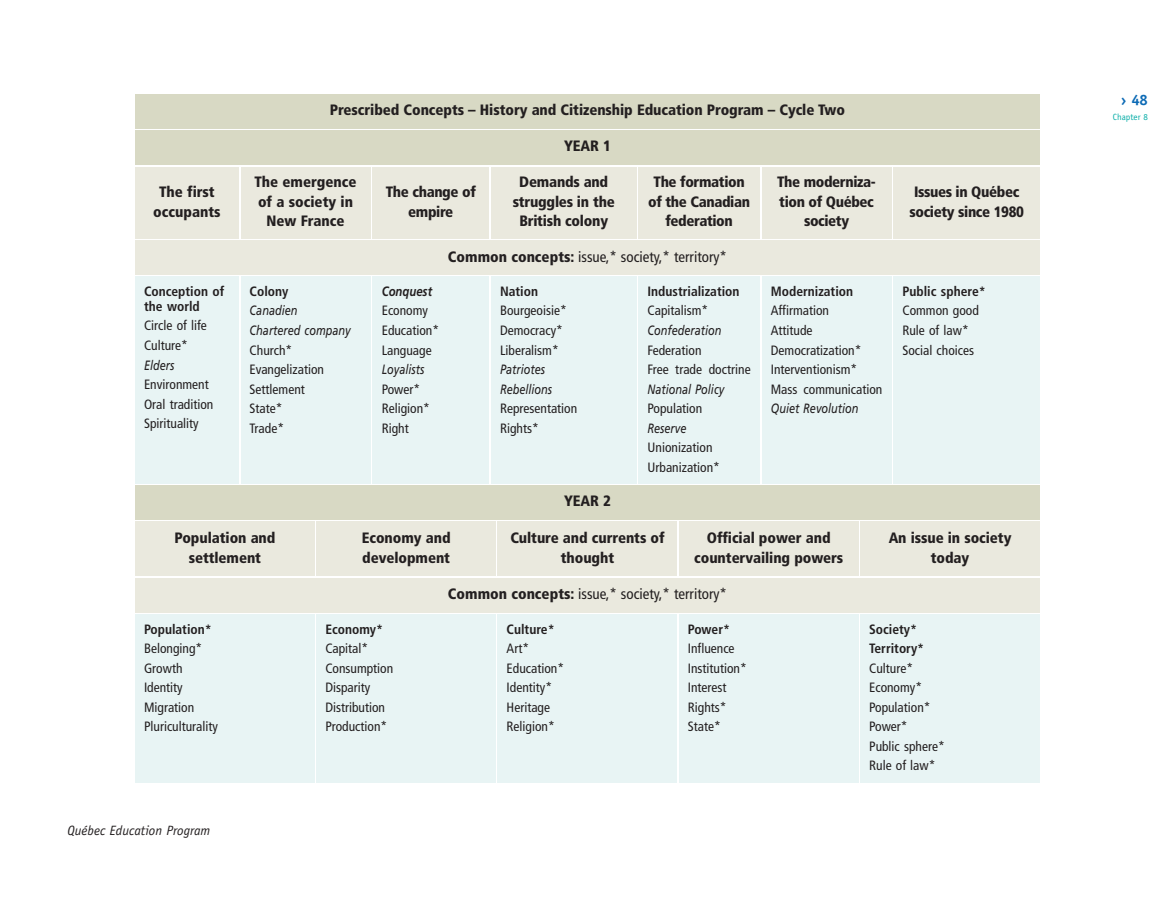
<style>
.page{position:relative;width:1175px;height:905px;background:#fff}
.page>*{position:absolute;margin:0;border:0;box-sizing:border-box;transform-origin:0 0}
.t1{font:900 condensed 15px/19.5px "Frutiger";letter-spacing:-.005em;color:#231f20;text-align:center}
.t2{font:900 condensed 15px/19.5px "Frutiger";letter-spacing:-.025em;color:#231f20;text-align:center}
.t3{font:condensed 15px "Frutiger";color:#231f20}
.t4{font:700 15px "Officina Sans";color:#0c6ab5}
.t5{font:condensed 13.5px/19.5px "Frutiger";color:#231f20}
.t6{font:700 condensed 13.5px/15px "Frutiger";color:#231f20}
.t7{font:italic 13.5px/19.5px "Frutiger";color:#231f20;scale:.81 1}
.t8{font:italic 13.5px "Officina Sans";color:#231f20}
.t9{font:italic 700 13.5px "Frutiger";color:#231f20;scale:.84 1}
.t10{font:9px "Officina Sans";color:#07ada7}
.s1{font-weight:900}
</style>
<div class="page">
<div style="left:135px;top:94px;width:905px;height:35px;background:#d8d9c4"></div>
<div style="left:135px;top:131px;width:905px;height:34px;background:#d8d9c4"></div>
<div style="left:135px;top:167px;width:104px;height:72px;background:#eae9de"></div>
<div style="left:135px;top:240px;width:905px;height:35px;background:#eae9de"></div>
<div style="left:241px;top:167px;width:129px;height:72px;background:#eae9de"></div>
<div style="left:373px;top:167px;width:116px;height:72px;background:#eae9de"></div>
<div style="left:491px;top:167px;width:145px;height:72px;background:#eae9de"></div>
<div style="left:638px;top:167px;width:121px;height:72px;background:#eae9de"></div>
<div style="left:762px;top:167px;width:129px;height:72px;background:#eae9de"></div>
<div style="left:893px;top:167px;width:147px;height:72px;background:#eae9de"></div>
<div style="left:135px;top:277px;width:104px;height:207px;background:#e8f4f4"></div>
<div style="left:135px;top:485px;width:905px;height:35px;background:#d8d9c4"></div>
<div style="left:135px;top:522px;width:180px;height:54px;background:#eae9de"></div>
<div style="left:316px;top:522px;width:180px;height:54px;background:#eae9de"></div>
<div style="left:497px;top:522px;width:180px;height:54px;background:#eae9de"></div>
<div style="left:679px;top:522px;width:179px;height:54px;background:#eae9de"></div>
<div style="left:860px;top:522px;width:179px;height:54px;background:#eae9de"></div>
<div style="left:135px;top:578px;width:905px;height:34px;background:#eae9de"></div>
<div style="left:135px;top:614px;width:180px;height:169px;background:#e8f4f4"></div>
<div style="left:316px;top:614px;width:180px;height:169px;background:#e8f4f4"></div>
<div style="left:497px;top:614px;width:180px;height:169px;background:#e8f4f4"></div>
<div style="left:679px;top:614px;width:179px;height:169px;background:#e8f4f4"></div>
<div style="left:860px;top:614px;width:179px;height:169px;background:#e8f4f4"></div>
<div style="left:241px;top:277px;width:129px;height:207px;background:#e8f4f4"></div>
<div style="left:373px;top:277px;width:116px;height:207px;background:#e8f4f4"></div>
<div style="left:491px;top:277px;width:145px;height:207px;background:#e8f4f4"></div>
<div style="left:638px;top:277px;width:121px;height:207px;background:#e8f4f4"></div>
<div style="left:762px;top:277px;width:129px;height:207px;background:#e8f4f4"></div>
<div style="left:893px;top:277px;width:147px;height:207px;background:#e8f4f4"></div>
<p class="t1" style="left:153px;top:183px;width:69px">The first occupants</p>
<p class="t6" style="left:144px;top:285px;width:82px">Conception of the world</p>
<p class="t5" style="left:144px;top:317px;width:64px">Circle of life<br>Culture*</p>
<p class="t7" style="left:144px;top:356px;width:39px">Elders</p>
<p class="t5" style="left:144px;top:376px;width:71px">Environment<br>Oral tradition<br>Spirituality</p>
<p class="t1" style="left:330px;top:101px;width:517px">Prescribed Concepts – History and Citizenship Education Program – Cycle Two</p>
<p class="t1" style="left:564px;top:137px;width:48px">YEAR 1</p>
<p class="t1" style="left:254px;top:173px;width:104px">The emergence of a society in<br>New France</p>
<p class="t2" style="left:386px;top:183px;width:92px">The change of empire</p>
<p class="t1" style="left:513px;top:173px;width:104px">Demands and struggles in the<br>British colony</p>
<p class="t2" style="left:648px;top:173px;width:103px">The formation of the Canadian federation</p>
<p class="t2" style="left:777px;top:173px;width:100px">The moderniza&shy;tion of Québec society</p>
<p class="t2" style="left:909px;top:183px;width:116px">Issues in Québec society since 1980</p>
<p class="t6" style="left:250px;top:285px;width:40px">Colony</p>
<p class="t7" style="left:250px;top:302px;width:126px">Canadien<br>Chartered company</p>
<p class="t5" style="left:250px;top:341px;width:76px">Church*<br>Evangelization<br>Settlement<br>State*<br>Trade*</p>
<p class="t9" style="left:382px;top:286px;width:61px">Conquest</p>
<p class="t5" style="left:382px;top:302px;width:59px">Economy<br>Education*<br>Language</p>
<p class="t7" style="left:382px;top:360px;width:54px">Loyalists</p>
<p class="t5" style="left:382px;top:380px;width:50px">Power*<br>Religion*<br>Right</p>
<p class="t3" style="left:448px;top:250px;width:280px"><span class="s1">Common concepts:</span> issue,* society,* territory*</p>
<p class="t6" style="left:500px;top:285px;width:39px">Nation</p>
<p class="t5" style="left:500px;top:302px;width:68px">Bourgeoisie*<br>Democracy*<br>Liberalism*</p>
<p class="t7" style="left:500px;top:360px;width:66px">Patriotes<br>Rebellions</p>
<p class="t5" style="left:500px;top:400px;width:79px">Representation<br>Rights*</p>
<p class="t1" style="left:564px;top:492px;width:48px">YEAR 2</p>
<p class="t6" style="left:647px;top:285px;width:93px">Industrialization</p>
<p class="t5" style="left:647px;top:302px;width:62px">Capitalism*</p>
<p class="t7" style="left:647px;top:321px;width:93px">Confederation</p>
<p class="t5" style="left:647px;top:341px;width:105px">Federation<br>Free trade doctrine</p>
<p class="t7" style="left:647px;top:380px;width:96px">National Policy</p>
<p class="t5" style="left:647px;top:400px;width:56px">Population</p>
<p class="t7" style="left:647px;top:419px;width:49px">Reserve</p>
<p class="t5" style="left:647px;top:439px;width:74px">Unionization<br>Urbanization*</p>
<p class="t6" style="left:771px;top:285px;width:84px">Modernization</p>
<p class="t5" style="left:771px;top:302px;width:113px">Affirmation<br>Attitude<br>Democratization*<br>Interventionism*<br>Mass communication</p>
<p class="t7" style="left:771px;top:400px;width:110px">Quiet Revolution</p>
<p class="t6" style="left:902px;top:285px;width:85px">Public sphere*</p>
<p class="t5" style="left:902px;top:302px;width:78px">Common good<br>Rule of law*<br>Social choices</p>
<p class="t1" style="left:174px;top:529px;width:103px">Population and settlement</p>
<p class="t1" style="left:362px;top:529px;width:90px;text-align:left">Economy and development</p>
<p class="t1" style="left:510px;top:529px;width:156px">Culture and currents of thought</p>
<p class="t1" style="left:694px;top:529px;width:150px">Official power and countervailing powers</p>
<p class="t1" style="left:888px;top:529px;width:124px">An issue in society today</p>
<p class="t3" style="left:448px;top:588px;width:280px"><span class="s1">Common concepts:</span> issue,* society,* territory*</p>
<p class="t6" style="left:144px;top:622px;width:69px">Population*</p>
<p class="t5" style="left:144px;top:639px;width:75px">Belonging*<br>Growth<br>Identity<br>Migration<br>Pluriculturality</p>
<p class="t6" style="left:506px;top:622px;width:50px">Culture*</p>
<p class="t5" style="left:506px;top:639px;width:59px">Art*<br>Education*<br>Identity*<br>Heritage<br>Religion*</p>
<p class="t6" style="left:869px;top:620px;width:57px;line-height:19.5px">Society*<br>Territory*</p>
<p class="t5" style="left:869px;top:659px;width:77px">Culture*<br>Economy*<br>Population*<br>Power*<br>Public sphere*<br>Rule of law*</p>
<p class="t6" style="left:325px;top:622px;width:59px">Economy*</p>
<p class="t5" style="left:325px;top:639px;width:69px">Capital*<br>Consumption<br>Disparity<br>Distribution<br>Production*</p>
<p class="t6" style="left:688px;top:622px;width:44px">Power*</p>
<p class="t5" style="left:688px;top:639px;width:60px">Influence<br>Institution*<br>Interest<br>Rights*<br>State*</p>
<p class="t8" style="left:68px;top:825px;width:144px">Québec Education Program</p>
<p class="t4" style="left:1120px;top:95px;width:29px">› 48</p>
<p class="t10" style="left:1112px;top:114px;width:37px">Chapter 8</p>
</div>
